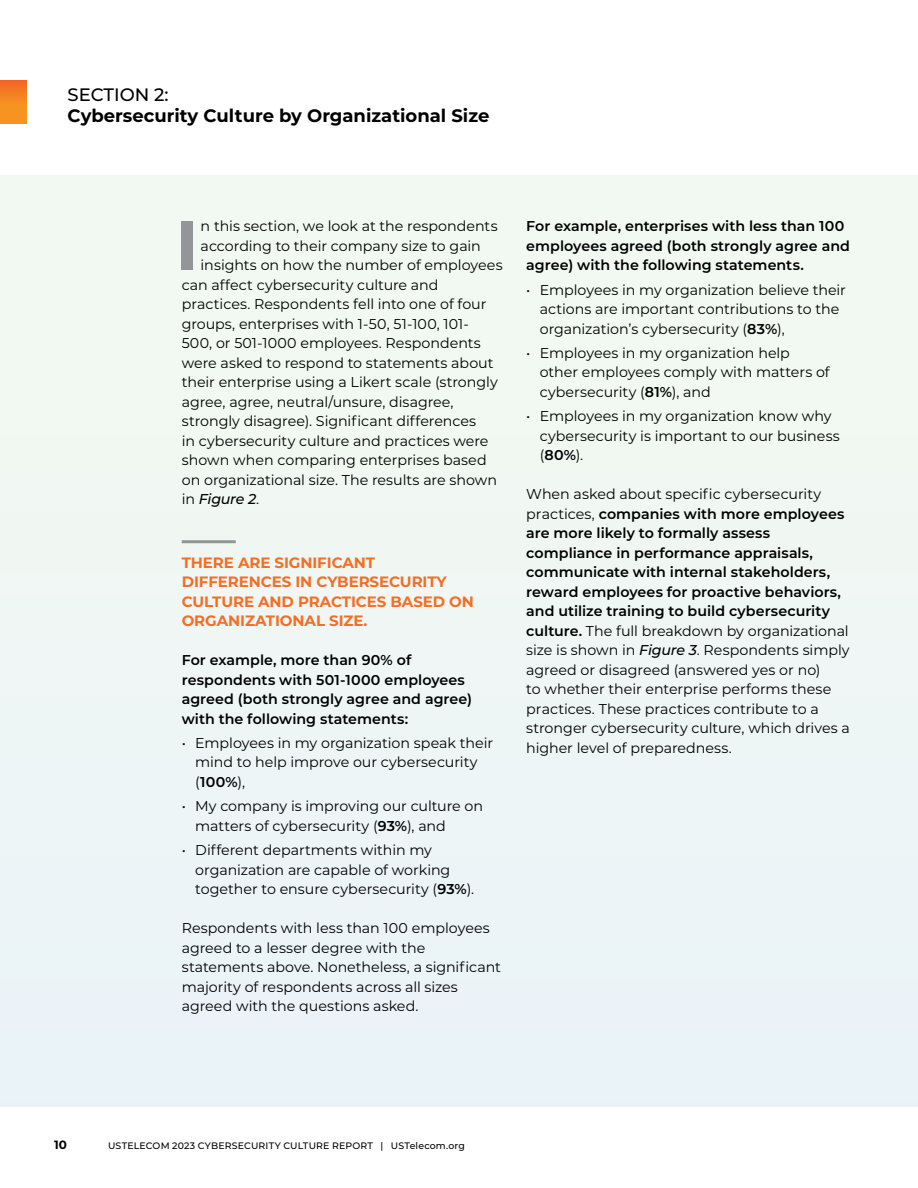
<style>
.page{position:relative;width:918px;height:1188px;background:#fff}
.page>*{position:absolute;margin:0;border:0;box-sizing:border-box;transform-origin:0 0}
.Dropcap_3lines{font:700 69.9px "Montserrat";color:#939598}
.H1_left{font:700 18px/21px "Montserrat";color:#000}
.callout2{font:700 15px/19.5px "Montserrat";letter-spacing:-.005em;color:#f36e26}
.body{font:14.25px/19.5px "Montserrat";color:#000}
.Dropcap_3lines-2{font:14.25px "Montserrat";color:#000}
.body-bullet{font:14.25px/19.5px "Montserrat";letter-spacing:-.005em;color:#000}
.Body_before_bullet{font:600 14.25px/19.5px "Montserrat";color:#000}
.body-bullet_last{font:14.25px/19.5px "Montserrat";color:#000}
.Dropcap_3lines-3{font:italic 500 14.25px "Montserrat";letter-spacing:-.015em;color:#000}
.t1{font:700 12px "Montserrat";color:#000}
.t2{font:500 9.3px "Montserrat";letter-spacing:.015em;color:#000}
.s1{font-weight:500}
.s2{font-weight:400;font-style:normal}
.s3{font-weight:600}
.s4{font-weight:500;font-style:italic}
</style>
<div class="page">
<div style="left:0;top:176px;width:918px;height:931px;background:#eff6f4"></div>
<div style="left:0;top:80px;width:27px;height:44px;background:linear-gradient(to bottom,#f36e24,#f89d1f)"></div>
<hr style="left:182px;top:540px;width:54px;height:3px;background:#939598">
<p class="H1_left" style="left:67px;top:83px;width:423px"><span class="s1">SECTION 2:<br></span>Cybersecurity Culture by Organizational Size</p>
<p class="Dropcap_3lines" style="left:176px;top:195px;width:24px">I</p>
<p class="Dropcap_3lines-2" style="left:201px;top:216px;width:299px">n this section, we look at the respondents</p>
<p class="Dropcap_3lines-2" style="left:201px;top:236px;width:282px">according to their company size to gain</p>
<p class="Dropcap_3lines-2" style="left:201px;top:255px;width:304px">insights on how the number of employees</p>
<p class="Dropcap_3lines-2" style="left:182px;top:275px;width:258px">can affect cybersecurity culture and</p>
<p class="Dropcap_3lines-2" style="left:182px;top:294px;width:306px">practices. Respondents fell into one of four</p>
<p class="Dropcap_3lines-2" style="left:182px;top:314px;width:289px">groups, enterprises with 1-50, 51-100, 101-</p>
<p class="Dropcap_3lines-2" style="left:182px;top:333px;width:301px">500, or 501-1000 employees. Respondents</p>
<p class="Dropcap_3lines-2" style="left:182px;top:353px;width:313px">were asked to respond to statements about</p>
<p class="Dropcap_3lines-2" style="left:182px;top:372px;width:317px">their enterprise using a Likert scale (strongly</p>
<p class="Dropcap_3lines-2" style="left:182px;top:392px;width:273px">agree, agree, neutral/unsure, disagree,</p>
<p class="Dropcap_3lines-2" style="left:182px;top:411px;width:296px">strongly disagree). Significant differences</p>
<p class="Dropcap_3lines-2" style="left:182px;top:431px;width:308px">in cybersecurity culture and practices were</p>
<p class="Dropcap_3lines-2" style="left:182px;top:450px;width:306px">shown when comparing enterprises based</p>
<p class="Dropcap_3lines-2" style="left:182px;top:470px;width:317px">on organizational size. The results are shown</p>
<p class="Dropcap_3lines-3" style="left:182px;top:489px;width:79px"><span class="s2">in</span> Figure 2<span class="s2">.</span></p>
<p class="callout2" style="left:182px;top:552px;width:294px">THERE ARE SIGNIFICANT<br>DIFFERENCES IN CYBERSECURITY<br>CULTURE AND PRACTICES BASED ON<br>ORGANIZATIONAL SIZE.</p>
<p class="Body_before_bullet" style="left:182px;top:650px;width:292px">For example, more than 90% of respondents with 501-1000 employees agreed (both strongly agree and agree) with the following statements:</p>
<p class="body-bullet" style="left:195px;top:733px;width:299px;text-indent:-14px">• Employees in my organization speak their mind to help improve our cybersecurity (<span class="s3">100%</span>),</p>
<p class="body-bullet" style="left:195px;top:796px;width:289px;text-indent:-14px">• My company is improving our culture on matters of cybersecurity (<span class="s3">93%</span>), and</p>
<p class="body-bullet_last" style="left:195px;top:840px;width:280px;text-indent:-14px">• Different departments within my organization are capable of working together to ensure cybersecurity (<span class="s3">93%</span>).</p>
<p class="body" style="left:182px;top:918px;width:321px">Respondents with less than 100 employees agreed to a lesser degree with the statements above. Nonetheless, a significant majority of respondents across all sizes agreed with the questions asked.</p>
<p class="Body_before_bullet" style="left:526px;top:216px;width:325px">For example, enterprises with less than 100 employees agreed (both strongly agree and agree) with the following statements.</p>
<p class="body-bullet" style="left:540px;top:279px;width:308px;text-indent:-14px">• Employees in my organization believe their actions are important contributions to the organization’s cybersecurity (<span class="s3">83%</span>),</p>
<p class="body-bullet" style="left:540px;top:343px;width:292px;text-indent:-14px">• Employees in my organization help other employees comply with matters of cybersecurity (<span class="s3">81%</span>), and</p>
<p class="body-bullet_last" style="left:540px;top:406px;width:302px;text-indent:-14px">• Employees in my organization know why cybersecurity is important to our business (<span class="s3">80%</span>).</p>
<p class="body" style="left:526px;top:484px;width:325px">When asked about specific cybersecurity practices, <span class="s3">companies with more employees are more likely to formally assess compliance in performance appraisals, communicate with internal stakeholders, reward employees for proactive behaviors, and utilize training to build cybersecurity culture.</span> The full breakdown by organizational size is shown in <span class="s4">Figure 3</span>. Respondents simply agreed or disagreed (answered yes or no)<br>to whether their enterprise performs these practices. These practices contribute to a stronger cybersecurity culture, which drives a higher level of preparedness.</p>
<p class="t1" style="left:54px;top:1136px;width:15px">10</p>
<p class="t2" style="left:108px;top:1139px;width:358px">USTELECOM 2023 CYBERSECURITY CULTURE REPORT | USTelecom.org</p>
</div>
